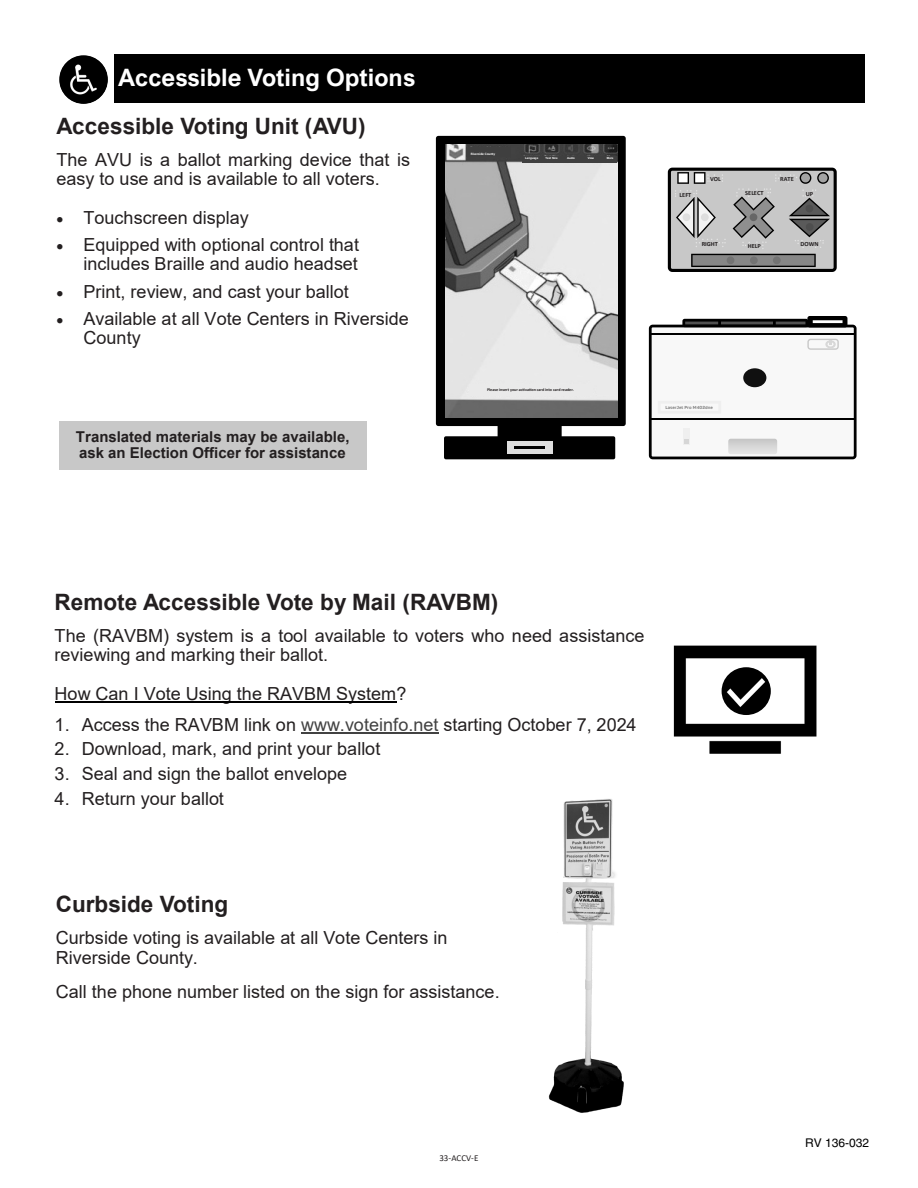
<style>
.page{position:relative;width:918px;height:1188px;background:#fff}
.page>*{position:absolute;margin:0;border:0;box-sizing:border-box;transform-origin:0 0}
.t1{font:700 24px "Arial Nova";color:#fff}
.t2{font:700 22.5px "Arial";color:#231f20}
.t3{font:18px/19.6px "Arial";color:#231f20}
.t4{font:700 15px/16.4px "Arial";color:#231f20}
.t5{font:12px "Helvetica LT Std";color:#000}
.t6{font:9px "Calibri";letter-spacing:.005em;color:#231f20}
.t7{font:700 6.3px "Calibri";color:#231f20}
.t8{font:700 4.2px "Calibri";letter-spacing:-.005em;color:#231f20}
.t9{font:700 4.2px "Daytona";color:#7f7f7f}
.t10{font:700 3.45px "Calibri";letter-spacing:-.015em;color:#fff}
.t11{font:700 2.85px "Arial";letter-spacing:-.025em;color:#fff}
.s1{color:#424242}
</style>
<div class="page">
<hr style="left:55px;top:702px;width:341px;height:1px;background:#000">
<hr style="left:301px;top:732px;width:137px;height:2px;background:#424242">
<img style="left:673px;top:645px;width:144px;height:109px">
<img style="left:59px;top:55px;width:49px;height:49px;border-radius:50%">
<div style="left:114px;top:54px;width:751px;height:49px;background:#000"></div>
<img style="left:548px;top:799px;width:76px;height:314px">
<svg style="left:668px;top:168px;width:169px;height:104px"></svg>
<svg style="left:444px;top:426px;width:171px;height:33px"></svg>
<div style="left:507px;top:441px;width:45px;height:13px;background:#dedede"></div>
<hr style="left:514px;top:446px;width:30px;height:2px;background:#000">
<svg style="left:436px;top:136px;width:190px;height:290px;fill:#000"></svg>
<img style="left:446px;top:145px;width:171px;height:272px">
<div style="left:469px;top:385px;width:124px;height:11px;background:#eaeaea"></div>
<div style="left:467px;top:147px;width:44px;height:10px;background:#3f3f3f"></div>
<div style="left:522px;top:156px;width:95px;height:7px;background:#3f3f3f"></div>
<svg style="left:649px;top:316px;width:208px;height:143px"></svg>
<div style="left:59px;top:421px;width:308px;height:49px;background:#c8c8c8"></div>
<p class="t1" style="left:118px;top:63px;width:298px">Accessible Voting Options</p>
<p class="t2" style="left:56px;top:114px;width:311px">Accessible Voting Unit (AVU)</p>
<p class="t3" style="left:56px;top:150px;width:355px">The AVU is a ballot marking device that is easy to use and is available to all voters.</p>
<p class="t3" style="left:56px;top:208px;width:194px">• Touchscreen display</p>
<p class="t3" style="left:56px;top:235px;width:304px;text-align:right">• Equipped with optional control that includes Braille and audio headset</p>
<p class="t3" style="left:56px;top:282px;width:294px">• Print, review, and cast your ballot</p>
<p class="t3" style="left:83px;top:309px;width:327px;text-indent:-27px">• Available at all Vote Centers in Riverside<br>County</p>
<p class="t4" style="left:76px;top:428px;width:275px">Translated materials may be available, ask an Election Officer for assistance</p>
<p class="t10" style="left:471px;top:153px;width:26px">Riverside County</p>
<p class="t11" style="left:525px;top:157px;width:15px">Language</p>
<p class="t11" style="left:546px;top:157px;width:14px">Text Size</p>
<p class="t11" style="left:567px;top:157px;width:9px">Audio</p>
<p class="t11" style="left:588px;top:157px;width:8px">View</p>
<p class="t11" style="left:607px;top:157px;width:8px">More</p>
<p class="t7" style="left:680px;top:192px;width:13px">LEFT</p>
<p class="t7" style="left:710px;top:177px;width:12px">VOL</p>
<p class="t7" style="left:702px;top:241px;width:18px">RIGHT</p>
<p class="t7" style="left:745px;top:191px;width:20px">SELECT</p>
<p class="t7" style="left:780px;top:176px;width:15px">RATE</p>
<p class="t7" style="left:806px;top:191px;width:9px">UP</p>
<p class="t7" style="left:748px;top:244px;width:15px">HELP</p>
<p class="t7" style="left:800px;top:242px;width:20px">DOWN</p>
<p class="t8" style="left:487px;top:387px;width:88px">Please insert your activation card into card reader.</p>
<p class="t9" style="left:665px;top:404px;width:49px">LaserJet Pro M402dne</p>
<p class="t2" style="left:55px;top:590px;width:445px">Remote Accessible Vote by Mail (RAVBM)</p>
<p class="t3" style="left:55px;top:626px;width:591px">The (RAVBM) system is a tool available to voters who need assistance reviewing and marking their ballot.</p>
<p class="t3" style="left:55px;top:684px;width:353px">How Can I Vote Using the RAVBM System?</p>
<p class="t3" style="left:55px;top:714px;width:584px">1. Access the RAVBM link on <span class="s1">www.voteinfo.net</span> starting October 7, 2024</p>
<p class="t3" style="left:55px;top:739px;width:327px">2. Download, mark, and print your ballot</p>
<p class="t3" style="left:55px;top:764px;width:294px">3. Seal and sign the ballot envelope</p>
<p class="t3" style="left:55px;top:789px;width:171px">4. Return your ballot</p>
<p class="t2" style="left:56px;top:892px;width:174px">Curbside Voting</p>
<p class="t3" style="left:56px;top:928px;width:393px">Curbside voting is available at all Vote Centers in<br>Riverside County.</p>
<p class="t3" style="left:56px;top:982px;width:445px">Call the phone number listed on the sign for assistance.</p>
<p class="t6" style="left:439px;top:1154px;width:40px">33-ACCV-E</p>
<p class="t5" style="left:805px;top:1139px;width:66px">RV 136-032</p>
</div>
